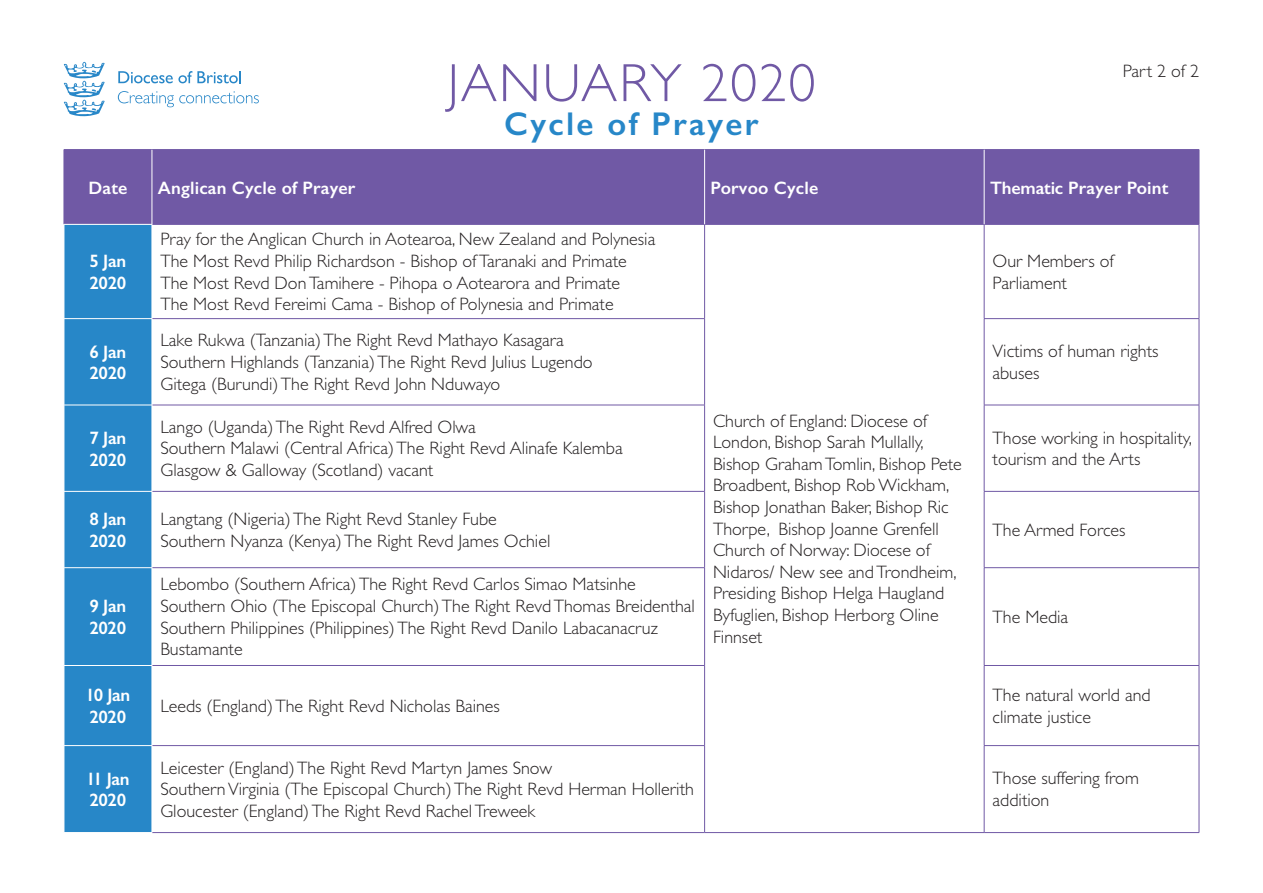
<style>
.page{position:relative;width:1263px;height:893px;background:#fff}
.page>*{position:absolute;margin:0;border:0;box-sizing:border-box;transform-origin:0 0}
.t1{font:300 54px "Gill Sans";letter-spacing:.04em;color:#7059a5}
.t2{font:600 33px "Gill Sans";letter-spacing:.07em;color:#2787c8}
.t3{font:300 18px/21.6px "Gill Sans";color:#231f20}
.t4{font:600 18px/21.6px "Gill Sans";letter-spacing:-.01em;color:#fff}
.t5{font:600 18px "Gill Sans";letter-spacing:.01em;color:#fff}
</style>
<div class="page">
<div style="left:65px;top:150px;width:1134px;height:74px;background:#7059a5"></div>
<div style="left:65px;top:225px;width:87px;height:607px;background:#2787c8"></div>
<hr style="left:64px;top:149px;width:88px;height:1px;background:#7059a5">
<hr style="left:64px;top:150px;width:1px;height:74px;background:#7059a5">
<hr style="left:152px;top:149px;width:553px;height:1px;background:#7059a5">
<hr style="left:705px;top:149px;width:279px;height:1px;background:#7059a5">
<hr style="left:984px;top:149px;width:215px;height:1px;background:#7059a5">
<hr style="left:1199px;top:150px;width:1px;height:74px;background:#7059a5">
<hr style="left:152px;top:224px;width:553px;height:1px;background:#7059a5">
<hr style="left:705px;top:224px;width:279px;height:1px;background:#7059a5">
<hr style="left:704px;top:225px;width:1px;height:93px;background:#7059a5">
<hr style="left:984px;top:224px;width:215px;height:1px;background:#7059a5">
<hr style="left:984px;top:225px;width:1px;height:93px;background:#7059a5">
<hr style="left:1199px;top:225px;width:1px;height:93px;background:#7059a5">
<hr style="left:152px;top:318px;width:553px;height:1px;background:#7059a5">
<hr style="left:704px;top:319px;width:1px;height:86px;background:#7059a5">
<hr style="left:984px;top:318px;width:215px;height:1px;background:#7059a5">
<hr style="left:984px;top:319px;width:1px;height:86px;background:#7059a5">
<hr style="left:1199px;top:319px;width:1px;height:86px;background:#7059a5">
<hr style="left:152px;top:405px;width:553px;height:1px;background:#7059a5">
<hr style="left:704px;top:405px;width:1px;height:86px;background:#7059a5">
<hr style="left:984px;top:405px;width:215px;height:1px;background:#7059a5">
<hr style="left:984px;top:405px;width:1px;height:86px;background:#7059a5">
<hr style="left:1199px;top:405px;width:1px;height:86px;background:#7059a5">
<hr style="left:152px;top:491px;width:553px;height:1px;background:#7059a5">
<hr style="left:704px;top:492px;width:1px;height:75px;background:#7059a5">
<hr style="left:984px;top:491px;width:215px;height:1px;background:#7059a5">
<hr style="left:984px;top:492px;width:1px;height:75px;background:#7059a5">
<hr style="left:1199px;top:492px;width:1px;height:75px;background:#7059a5">
<hr style="left:152px;top:567px;width:553px;height:1px;background:#7059a5">
<hr style="left:704px;top:568px;width:1px;height:97px;background:#7059a5">
<hr style="left:984px;top:567px;width:215px;height:1px;background:#7059a5">
<hr style="left:984px;top:568px;width:1px;height:97px;background:#7059a5">
<hr style="left:1199px;top:568px;width:1px;height:97px;background:#7059a5">
<hr style="left:152px;top:665px;width:553px;height:1px;background:#7059a5">
<hr style="left:704px;top:666px;width:1px;height:79px;background:#7059a5">
<hr style="left:984px;top:665px;width:215px;height:1px;background:#7059a5">
<hr style="left:984px;top:666px;width:1px;height:79px;background:#7059a5">
<hr style="left:1199px;top:666px;width:1px;height:79px;background:#7059a5">
<hr style="left:152px;top:745px;width:553px;height:1px;background:#7059a5">
<hr style="left:704px;top:746px;width:1px;height:86px;background:#7059a5">
<hr style="left:984px;top:745px;width:215px;height:1px;background:#7059a5">
<hr style="left:984px;top:746px;width:1px;height:86px;background:#7059a5">
<hr style="left:1199px;top:746px;width:1px;height:86px;background:#7059a5">
<hr style="left:152px;top:832px;width:553px;height:1px;background:#7059a5">
<hr style="left:705px;top:832px;width:279px;height:1px;background:#7059a5">
<hr style="left:984px;top:832px;width:215px;height:1px;background:#7059a5">
<hr style="left:64px;top:318px;width:88px;height:1px;background:#fff">
<hr style="left:64px;top:405px;width:88px;height:1px;background:#fff">
<hr style="left:152px;top:405px;width:1px;height:86px;background:#fff">
<hr style="left:64px;top:491px;width:88px;height:1px;background:#fff">
<hr style="left:64px;top:567px;width:88px;height:1px;background:#fff">
<hr style="left:64px;top:665px;width:88px;height:1px;background:#fff">
<hr style="left:64px;top:745px;width:88px;height:1px;background:#fff">
<hr style="left:152px;top:150px;width:1px;height:74px;background:#fff">
<hr style="left:704px;top:150px;width:1px;height:74px;background:#fff">
<hr style="left:984px;top:150px;width:1px;height:74px;background:#fff">
<svg style="left:64px;top:62px;width:41px;height:54px"></svg>
<svg style="left:118px;top:71px;width:123px;height:12px"></svg>
<svg style="left:118px;top:91px;width:141px;height:16px"></svg>
<h1 class="t1" style="left:447px;top:53px;width:370px">JANUARY 2020</h1>
<h2 class="t2" style="left:504px;top:104px;width:256px">Cycle of Prayer</h2>
<p class="t3" style="left:1123px;top:60px;width:78px">Part 2 of 2</p>
<p class="t4" style="left:88px;top:176px;width:41px">Date</p>
<p class="t5" style="left:158px;top:177px;width:199px">Anglican Cycle of Prayer</p>
<p class="t5" style="left:711px;top:177px;width:109px">Porvoo Cycle</p>
<p class="t4" style="left:990px;top:176px;width:180px">Thematic Prayer Point</p>
<p class="t4" style="left:89px;top:250px;width:38px">5 Jan<br>2020</p>
<p class="t3" style="left:160px;top:229px;width:496px">Pray for the Anglican Church in Aotearoa, New Zealand and Polynesia The Most Revd Philip Richardson - Bishop of Taranaki and Primate The Most Revd Don Tamihere - Pihopa o Aotearora and Primate<br>The Most Revd Fereimi Cama - Bishop of Polynesia and Primate</p>
<p class="t3" style="left:993px;top:250px;width:123px">Our Members of<br>Parliament</p>
<p class="t4" style="left:89px;top:340px;width:38px">6 Jan<br>2020</p>
<p class="t3" style="left:160px;top:330px;width:434px">Lake Rukwa (Tanzania) The Right Revd Mathayo Kasagara<br>Southern Highlands (Tanzania) The Right Revd Julius Lugendo<br>Gitega (Burundi) The Right Revd John Nduwayo</p>
<p class="t3" style="left:992px;top:341px;width:167px">Victims of human rights abuses</p>
<p class="t4" style="left:89px;top:427px;width:38px">7 Jan<br>2020</p>
<p class="t3" style="left:160px;top:416px;width:464px">Lango (Uganda) The Right Revd Alfred Olwa<br>Southern Malawi (Central Africa) The Right Revd Alinafe Kalemba<br>Glasgow &amp; Galloway (Scotland) vacant</p>
<p class="t3" style="left:992px;top:427px;width:201px">Those working in hospitality, tourism and the Arts</p>
<p class="t4" style="left:89px;top:508px;width:38px">8 Jan<br>2020</p>
<p class="t3" style="left:160px;top:508px;width:391px">Langtang (Nigeria) The Right Revd Stanley Fube<br>Southern Nyanza (Kenya) The Right Revd James Ochiel</p>
<p class="t3" style="left:992px;top:519px;width:134px">The Armed Forces</p>
<p class="t3" style="left:713px;top:410px;width:250px">Church of England: Diocese of<br>London, Bishop Sarah Mullally,<br>Bishop Graham Tomlin, Bishop Pete<br>Broadbent, Bishop Rob Wickham,<br>Bishop Jonathan Baker, Bishop Ric<br>Thorpe, Bishop Joanne Grenfell<br>Church of Norway: Diocese of<br>Nidaros/ New see and Trondheim,<br>Presiding Bishop Helga Haugland<br>Byfuglien, Bishop Herborg Oline<br>Finnset</p>
<p class="t3" style="left:160px;top:574px;width:536px">Lebombo (Southern Africa) The Right Revd Carlos Simao Matsinhe Southern Ohio (The Episcopal Church) The Right Revd Thomas Breidenthal Southern Philippines (Philippines) The Right Revd Danilo Labacanacruz Bustamante</p>
<p class="t4" style="left:89px;top:595px;width:38px">9 Jan<br>2020</p>
<p class="t3" style="left:992px;top:606px;width:77px">The Media</p>
<p class="t4" style="left:85px;top:684px;width:46px">10 Jan<br>2020</p>
<p class="t3" style="left:160px;top:695px;width:341px">Leeds (England) The Right Revd Nicholas Baines</p>
<p class="t3" style="left:992px;top:684px;width:160px">The natural world and climate justice</p>
<p class="t4" style="left:86px;top:768px;width:45px">11 Jan<br>2020</p>
<p class="t3" style="left:160px;top:757px;width:535px">Leicester (England) The Right Revd Martyn James Snow<br>Southern Virginia (The Episcopal Church) The Right Revd Herman Hollerith<br>Gloucester (England) The Right Revd Rachel Treweek</p>
<p class="t3" style="left:992px;top:768px;width:148px">Those suffering from addition</p>
</div>
